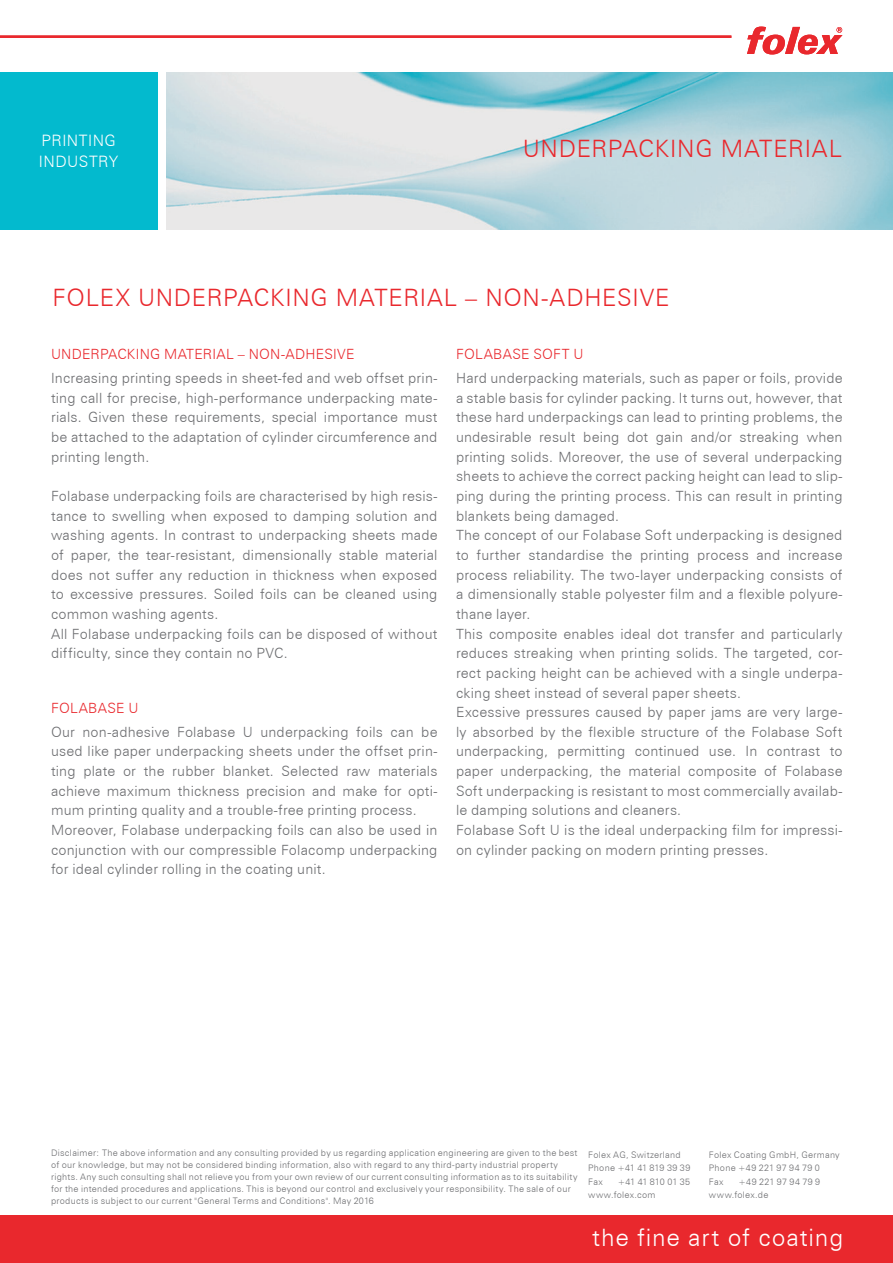
<style>
.page{position:relative;width:893px;height:1263px;background:#fff}
.page>*{position:absolute;margin:0;border:0;box-sizing:border-box;transform-origin:0 0}
.titel{font:300 24px "Zurich BT";letter-spacing:.03em;color:#e9282d}
.grundtext{font:300 24px "Zurich BT";letter-spacing:.035em;color:#fff}
.t1{font:300 15.75px "Zurich BT";letter-spacing:.03em;color:#fff}
.grundtext-2{font:300 14.1px/19.6px "Zurich BT";letter-spacing:.01em;color:#6c6d70;text-align:justify}
.übertitelchen{font:300 14.1px/19.6px "Zurich BT";letter-spacing:.01em;color:#6c6d70;text-align:justify}
.übertitelchen-2{font:300 14.1px "Zurich BT";letter-spacing:.015em;color:#e9282d}
.adresse{font:300 9px/13.5px "Zurich BT";letter-spacing:.03em;color:#6c6d70}
</style>
<div class="page">
<img style="left:166px;top:72px;width:727px;height:157px">
<hr style="left:0;top:35px;width:731px;height:3px;background:#e9282d">
<svg style="left:747px;top:27px;width:95px;height:27px"></svg>
<div style="left:0;top:72px;width:157px;height:157px;background:#03bace"></div>
<div style="left:0;top:1216px;width:893px;height:47px;background:#e9282d"></div>
<p class="t1" style="left:41px;top:131px;width:76px">PRINTING</p>
<p class="t1" style="left:39px;top:152px;width:81px">INDUSTRY</p>
<p class="titel" style="left:523px;top:134px;width:321px">UNDERPACKING MATERIAL</p>
<p class="titel" style="left:53px;top:283px;width:619px">FOLEX UNDERPACKING MATERIAL – NON-ADHESIVE</p>
<p class="übertitelchen-2" style="left:51px;top:345px;width:305px">UNDERPACKING MATERIAL – NON-ADHESIVE</p>
<p class="übertitelchen" style="left:51px;top:368px;width:388px">Increasing printing speeds in sheet-fed and web offset prin&shy;ting call for precise, high-performance underpacking mate&shy;rials. Given these requirements, special importance must be attached to the adaptation of cylinder circumference and printing length.</p>
<p class="grundtext-2" style="left:51px;top:486px;width:388px">Folabase underpacking foils are characterised by high resis&shy;tance to swelling when exposed to damping solution and washing agents. In contrast to underpacking sheets made of paper, the tear-resistant, dimensionally stable material does not suffer any reduction in thickness when exposed to excessive pressures. Soiled foils can be cleaned using common washing agents.</p>
<p class="grundtext-2" style="left:51px;top:624px;width:388px">All Folabase underpacking foils can be disposed of without difficulty, since they contain no PVC.</p>
<p class="übertitelchen-2" style="left:51px;top:699px;width:89px">FOLABASE U</p>
<p class="übertitelchen" style="left:51px;top:722px;width:388px">Our non-adhesive Folabase U underpacking foils can be used like paper underpacking sheets under the offset prin&shy;ting plate or the rubber blanket. Selected raw materials achieve maximum thickness precision and make for opti&shy;mum printing quality and a trouble-free printing process.</p>
<p class="übertitelchen" style="left:51px;top:820px;width:388px">Moreover, Folabase underpacking foils can also be used in conjunction with our compressible Folacomp underpacking for ideal cylinder rolling in the coating unit.</p>
<p class="übertitelchen-2" style="left:456px;top:345px;width:129px">FOLABASE SOFT U</p>
<p class="grundtext-2" style="left:456px;top:368px;width:388px">Hard underpacking materials, such as paper or foils, provide a stable basis for cylinder packing. It turns out, however, that these hard underpackings can lead to printing problems, the undesirable result being dot gain and/or streaking when printing solids. Moreover, the use of several underpacking sheets to achieve the correct packing height can lead to slip&shy;ping during the printing process. This can result in printing blankets being damaged.</p>
<p class="grundtext-2" style="left:456px;top:525px;width:388px">The concept of our Folabase Soft underpacking is designed to further standardise the printing process and increase process reliability. The two-layer underpacking consists of a dimensionally stable polyester film and a flexible polyure&shy;thane layer.</p>
<p class="grundtext-2" style="left:456px;top:624px;width:388px">This composite enables ideal dot transfer and particularly reduces streaking when printing solids. The targeted, cor&shy;rect packing height can be achieved with a single underpa&shy;cking sheet instead of several paper sheets.</p>
<p class="grundtext-2" style="left:456px;top:702px;width:388px">Excessive pressures caused by paper jams are very large&shy;ly absorbed by the flexible structure of the Folabase Soft underpacking, permitting continued use. In contrast to paper underpacking, the material composite of Folabase Soft underpacking is resistant to most commercially availab&shy;le damping solutions and cleaners.</p>
<p class="grundtext-2" style="left:456px;top:820px;width:388px">Folabase Soft U is the ideal underpacking film for impressi&shy;on cylinder packing on modern printing presses.</p>
<p class="adresse" style="left:51px;top:1146px;width:528px">Disclaimer: The above information and any consulting provided by us regarding application engineering are given to the best</p>
<p class="adresse" style="left:51px;top:1158px;width:508px">of our knowledge, but may not be considered binding information, also with regard to any third-party industrial property</p>
<p class="adresse" style="left:51px;top:1170px;width:528px">rights. Any such consulting shall not relieve you from your own review of our current consulting information as to its suitability</p>
<p class="adresse" style="left:51px;top:1182px;width:521px">for the intended procedures and applications. This is beyond our control and exclusively your responsibility. The sale of our</p>
<p class="adresse" style="left:51px;top:1194px;width:324px">products is subject to our current "General Terms and Conditions". May 2016</p>
<p class="adresse" style="left:588px;top:1148px;width:94px">Folex AG, Switzerland</p>
<p class="adresse" style="left:588px;top:1161px;width:104px">Phone +41 41 819 39 39</p>
<p class="adresse" style="left:588px;top:1175px;width:16px">Fax</p>
<p class="adresse" style="left:588px;top:1175px;width:104px;text-indent:30px">+41 41 810 01 35 www.folex.com</p>
<p class="adresse" style="left:709px;top:1148px;width:132px">Folex Coating GmbH, Germany</p>
<p class="adresse" style="left:709px;top:1161px;width:113px">Phone +49 221 97 94 79 0</p>
<p class="adresse" style="left:709px;top:1175px;width:16px">Fax</p>
<p class="adresse" style="left:709px;top:1175px;width:113px;text-indent:30px">+49 221 97 94 79 9 www.folex.de</p>
<p class="grundtext" style="left:592px;top:1222px;width:253px">the fine art of coating</p>
</div>
